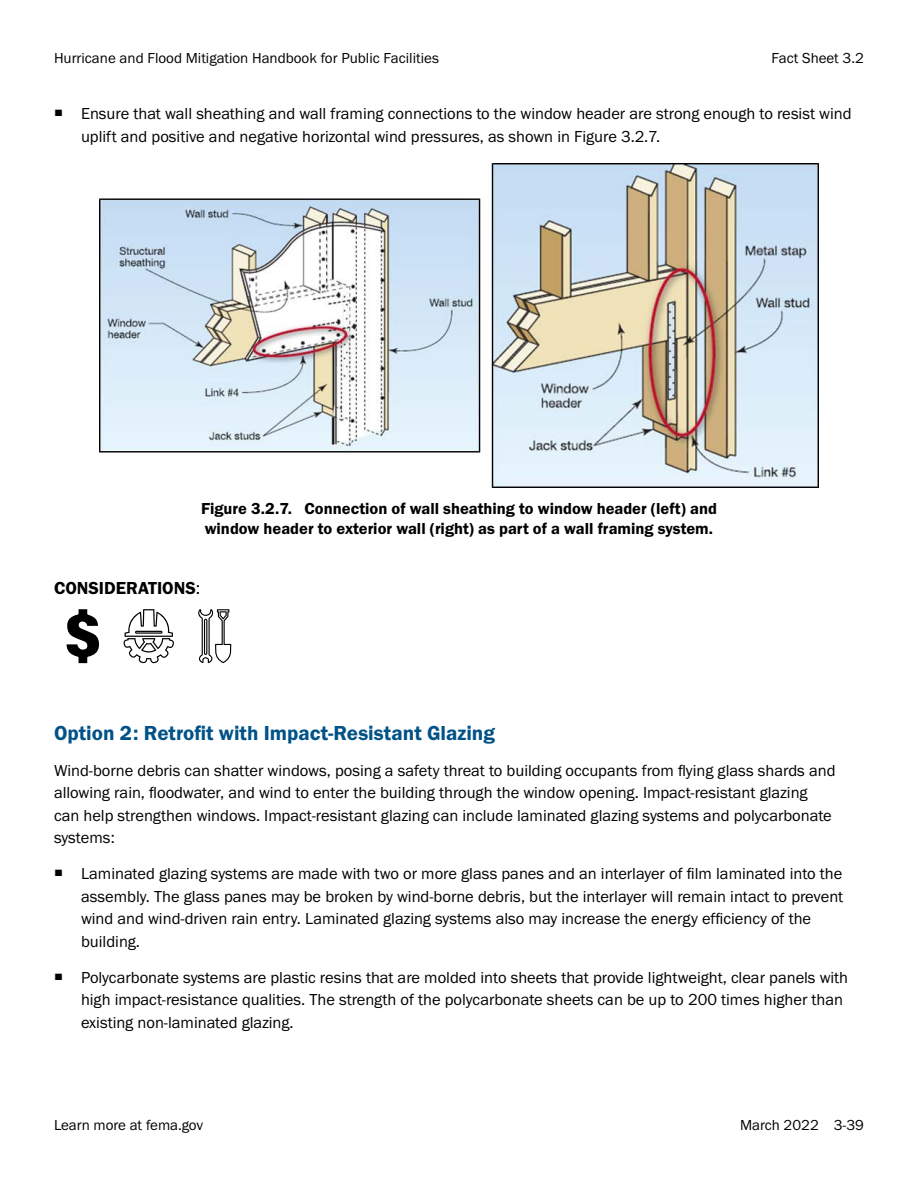
<style>
.page{position:relative;width:918px;height:1188px;background:#fff}
.page>*{position:absolute;margin:0;border:0;box-sizing:border-box;transform-origin:0 0}
.FEMA_Heading_3{font:21px "Franklin Gothic URW Dem";color:#005287}
.FEMA_Heading_3_Consi{font:18px "Franklin Gothic URW Dem";color:#000}
.FEMA_Bullet_-_1{font:16.5px/22.5px "Franklin Gothic URW Boo";color:#000}
.FEMA_Normal{font:16.5px/22.5px "Franklin Gothic URW Boo";color:#000}
.FEMA_Figure_Caption{font:16.5px/19.8px "Franklin Gothic URW Dem";color:#000}
.t1{font:15px "Franklin Gothic URW Boo";color:#000}
.s1{font-family:"Franklin Gothic URW Boo"}
</style>
<div class="page">
<img style="left:99px;top:164px;width:720px;height:323px">
<svg style="left:67px;top:609px;width:32px;height:54px"></svg>
<svg style="left:123px;top:609px;width:51px;height:55px"></svg>
<svg style="left:198px;top:609px;width:33px;height:54px"></svg>
<p class="t1" style="left:54px;top:49px;width:386px">Hurricane and Flood Mitigation Handbook for Public Facilities</p>
<p class="t1" style="left:772px;top:49px;width:94px">Fact Sheet 3.2</p>
<p class="FEMA_Bullet_-_1" style="left:81px;top:102px;width:772px;text-indent:-27px"><sup>■</sup> Ensure that wall sheathing and wall framing connections to the window header are strong enough to resist wind uplift and positive and negative horizontal wind pressures, as shown in Figure 3.2.7.</p>
<p class="FEMA_Figure_Caption" style="left:201px;top:498px;width:517px">Figure 3.2.7. Connection of wall sheathing to window header (left) and window header to exterior wall (right) as part of a wall framing system.</p>
<p class="FEMA_Heading_3_Consi" style="left:54px;top:577px;width:148px">CONSIDERATIONS<span class="s1">:</span></p>
<p class="FEMA_Heading_3" style="left:54px;top:720px;width:443px">Option 2: Retrofit with Impact-Resistant Glazing</p>
<p class="FEMA_Normal" style="left:54px;top:758px;width:783px">Wind-borne debris can shatter windows, posing a safety threat to building occupants from flying glass shards and allowing rain, floodwater, and wind to enter the building through the window opening. Impact-resistant glazing can help strengthen windows. Impact-resistant glazing can include laminated glazing systems and polycarbonate systems:</p>
<p class="FEMA_Bullet_-_1" style="left:81px;top:862px;width:764px;text-indent:-27px"><sup>■</sup> Laminated glazing systems are made with two or more glass panes and an interlayer of film laminated into the assembly. The glass panes may be broken by wind-borne debris, but the interlayer will remain intact to prevent wind and wind-driven rain entry. Laminated glazing systems also may increase the energy efficiency of the building.</p>
<p class="FEMA_Bullet_-_1" style="left:81px;top:965px;width:769px;text-indent:-27px"><sup>■</sup> Polycarbonate systems are plastic resins that are molded into sheets that provide lightweight, clear panels with high impact-resistance qualities. The strength of the polycarbonate sheets can be up to 200 times higher than existing non-laminated glazing.</p>
<p class="t1" style="left:54px;top:1116px;width:151px">Learn more at fema.gov</p>
<p class="t1" style="left:740px;top:1116px;width:125px">March 2022 3-39</p>
</div>
